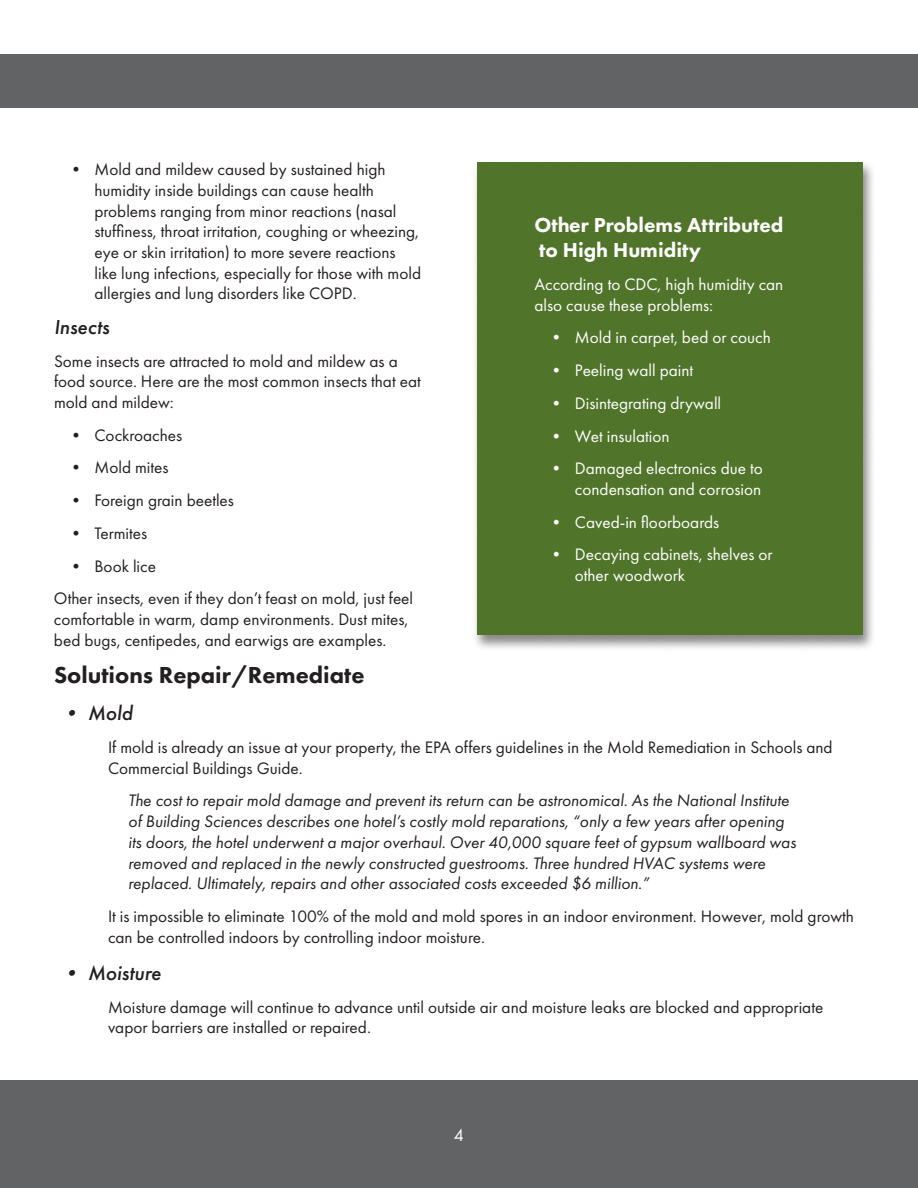
<style>
.page{position:relative;width:918px;height:1188px;background:#fff}
.page>*{position:absolute;margin:0;border:0;box-sizing:border-box;transform-origin:0 0}
.Body_Text__-_Justifi{font:800 24px "Futura PT";color:#231f20}
.Body_Text__-_Justifi-2{font:800 21px/25.2px "Futura PT";color:#fff}
.Body_Text__-_Justifi-3{font:italic 500 21px "Futura PT";color:#231f20}
.t1{font:18px "Futura PT";color:#fff}
.Body_Text__-_Justifi-4{font:17.25px/20.7px "Futura PT";color:#231f20}
.Body_Text__-_Justifi-5{font:italic 17.25px/20.7px "Futura PT";color:#231f20}
.Body_Text__-_Justifi-6{font:17.25px/20.7px "Futura PT";color:#fff}
</style>
<div class="page">
<div style="left:0;top:1080px;width:918px;height:108px;background:#616365"></div>
<div style="left:0;top:54px;width:918px;height:54px;background:#616365"></div>
<div style="left:472px;top:160px;width:403px;height:492px;background:#231f20;opacity:.55"></div>
<div style="left:477px;top:162px;width:385px;height:473px;background:#50752a"></div>
<p class="Body_Text__-_Justifi-4" style="left:94px;top:159px;width:328px;text-indent:-27px">• Mold and mildew caused by sustained high humidity inside buildings can cause health problems ranging from minor reactions (nasal stuffiness, throat irritation, coughing or wheezing, eye or skin irritation) to more severe reactions like lung infections, especially for those with mold allergies and lung disorders like COPD.</p>
<p class="Body_Text__-_Justifi-3" style="left:54px;top:314px;width:57px">Insects</p>
<p class="Body_Text__-_Justifi-4" style="left:54px;top:351px;width:368px">Some insects are attracted to mold and mildew as a food source. Here are the most common insects that eat mold and mildew:</p>
<p class="Body_Text__-_Justifi-4" style="left:68px;top:425px;width:116px">• Cockroaches</p>
<p class="Body_Text__-_Justifi-4" style="left:68px;top:457px;width:103px">• Mold mites</p>
<p class="Body_Text__-_Justifi-4" style="left:68px;top:490px;width:168px">• Foreign grain beetles</p>
<p class="Body_Text__-_Justifi-4" style="left:68px;top:523px;width:81px">• Termites</p>
<p class="Body_Text__-_Justifi-4" style="left:68px;top:555px;width:90px">• Book lice</p>
<p class="Body_Text__-_Justifi-4" style="left:54px;top:588px;width:361px">Other insects, even if they don’t feast on mold, just feel comfortable in warm, damp environments. Dust mites, bed bugs, centipedes, and earwigs are examples.</p>
<p class="Body_Text__-_Justifi" style="left:54px;top:660px;width:312px">Solutions Repair/Remediate</p>
<p class="Body_Text__-_Justifi-3" style="left:61px;top:700px;width:73px">• Mold</p>
<p class="Body_Text__-_Justifi-4" style="left:108px;top:737px;width:726px">If mold is already an issue at your property, the EPA offers guidelines in the Mold Remediation in Schools and<br>Commercial Buildings Guide.</p>
<p class="Body_Text__-_Justifi-5" style="left:128px;top:790px;width:669px">The cost to repair mold damage and prevent its return can be astronomical. As the National Institute of Building Sciences describes one hotel’s costly mold reparations, “only a few years after opening its doors, the hotel underwent a major overhaul. Over 40,000 square feet of gypsum wallboard was removed and replaced in the newly constructed guestrooms. Three hundred HVAC systems were replaced. Ultimately, repairs and other associated costs exceeded $6 million.”</p>
<p class="Body_Text__-_Justifi-4" style="left:108px;top:906px;width:747px">It is impossible to eliminate 100% of the mold and mold spores in an indoor environment. However, mold growth can be controlled indoors by controlling indoor moisture.</p>
<p class="Body_Text__-_Justifi-3" style="left:61px;top:960px;width:102px">• Moisture</p>
<p class="Body_Text__-_Justifi-4" style="left:108px;top:996px;width:717px">Moisture damage will continue to advance until outside air and moisture leaks are blocked and appropriate vapor barriers are installed or repaired.</p>
<p class="Body_Text__-_Justifi-2" style="left:534px;top:212px;width:251px">Other Problems Attributed to High Humidity</p>
<p class="Body_Text__-_Justifi-6" style="left:534px;top:274px;width:250px">According to CDC, high humidity can also cause these problems:</p>
<p class="Body_Text__-_Justifi-6" style="left:548px;top:327px;width:224px">• Mold in carpet, bed or couch</p>
<p class="Body_Text__-_Justifi-6" style="left:548px;top:360px;width:147px">• Peeling wall paint</p>
<p class="Body_Text__-_Justifi-6" style="left:548px;top:393px;width:175px">• Disintegrating drywall</p>
<p class="Body_Text__-_Justifi-6" style="left:548px;top:425px;width:123px">• Wet insulation</p>
<p class="Body_Text__-_Justifi-6" style="left:548px;top:458px;width:216px;text-align:right">• Damaged electronics due to condensation and corrosion</p>
<p class="Body_Text__-_Justifi-6" style="left:548px;top:511px;width:173px">• Caved-in floorboards</p>
<p class="Body_Text__-_Justifi-6" style="left:575px;top:544px;width:199px;text-indent:-27px">• Decaying cabinets, shelves or other woodwork</p>
<p class="t1" style="left:454px;top:1124px;width:12px">4</p>
</div>
